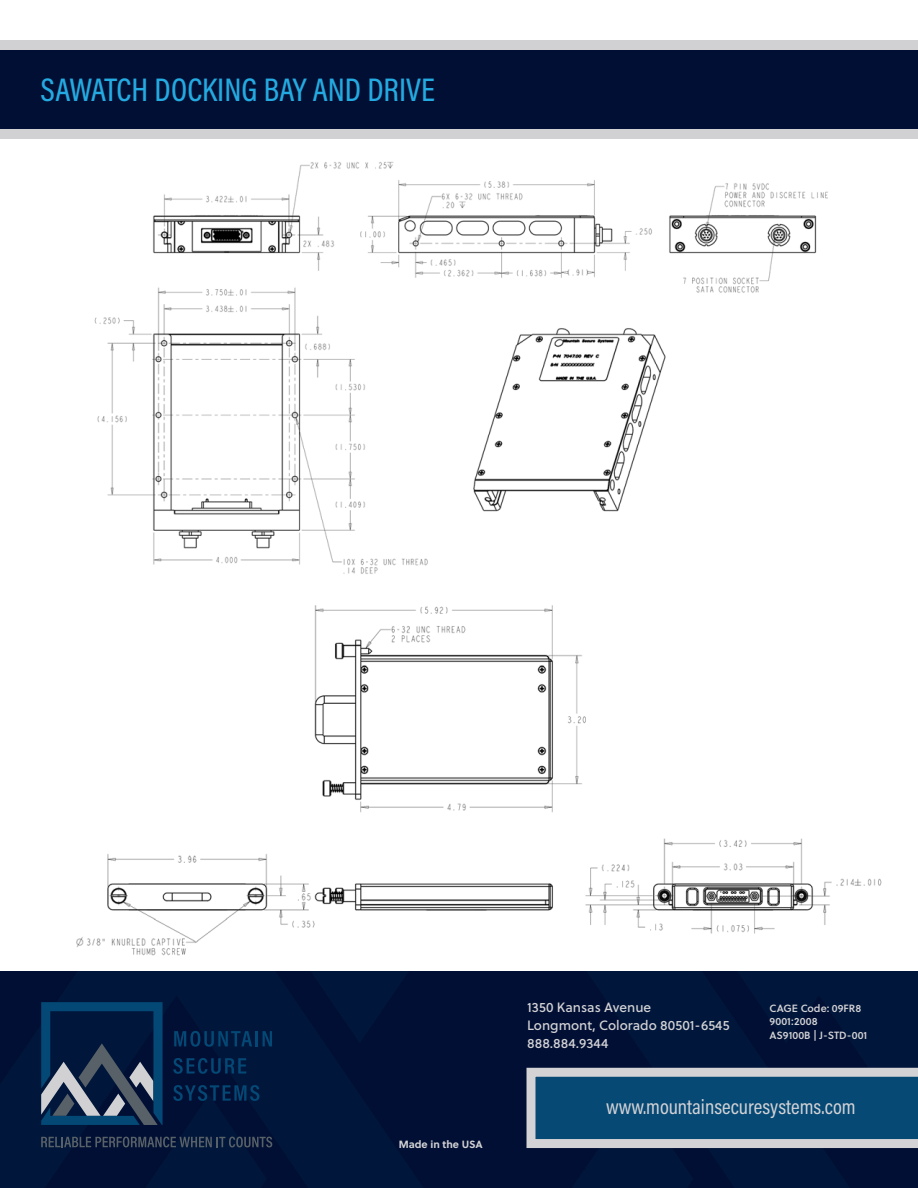
<style>
.page{position:relative;width:918px;height:1188px;background:#fff}
.page>*{position:absolute;margin:0;border:0;box-sizing:border-box;transform-origin:0 0}
.t1{font:500 33px "Acumin Pro Cond";color:#24aae1}
.t2{font:21px "Acumin Pro Cond";color:#d3d2d5}
.t3{font:13.5px "Soleil Bk";color:#d3d2d5}
.t4{font:10.5px "Soleil Sb";color:#d3d2d5}
.t5{font:700 10.5px "Soleil";color:#d3d2d5}
</style>
<div class="page">
<img style="left:94px;top:161px;width:734px;height:413px">
<img style="left:71px;top:605px;width:819px;height:367px">
<div style="left:0;top:972px;width:918px;height:216px;background:#001438"></div>
<div style="left:0;top:50px;width:918px;height:79px;background:#000f33"></div>
<svg style="left:174px;top:1031px;width:78px;height:16px"></svg>
<hr style="left:255px;top:1031px;width:3px;height:15px;background:#044875">
<svg style="left:263px;top:1031px;width:9px;height:15px"></svg>
<svg style="left:173px;top:1058px;width:73px;height:16px"></svg>
<svg style="left:173px;top:1085px;width:86px;height:16px"></svg>
<svg style="left:41px;top:1002px;width:122px;height:123px;background:#223e5d"></svg>
<svg style="left:41px;top:1137px;width:231px;height:10px;background:#26344b"></svg>
<svg style="left:526px;top:1068px;width:392px;height:80px;background:#37698b"></svg>
<div style="left:0;top:40px;width:918px;height:10px;background:#d1d1d3"></div>
<div style="left:0;top:129px;width:918px;height:9px;background:#d1d1d3"></div>
<p class="t1" style="left:40px;top:69px;width:396px">SAWATCH DOCKING BAY AND DRIVE</p>
<p class="t5" style="left:399px;top:1136px;width:86px">Made in the USA</p>
<p class="t3" style="left:527px;top:997px;width:126px">1350 Kansas Avenue</p>
<p class="t3" style="left:527px;top:1015px;width:204px">Longmont, Colorado 80501-6545</p>
<p class="t3" style="left:527px;top:1033px;width:83px">888.884.9344</p>
<p class="t4" style="left:770px;top:1000px;width:93px">CAGE Code: 09FR8</p>
<p class="t4" style="left:770px;top:1013px;width:50px">9001:2008</p>
<p class="t4" style="left:770px;top:1027px;width:99px">AS9100B | J-STD-001</p>
<p class="t2" style="left:606px;top:1093px;width:251px">www.mountainsecuresystems.com</p>
</div>
